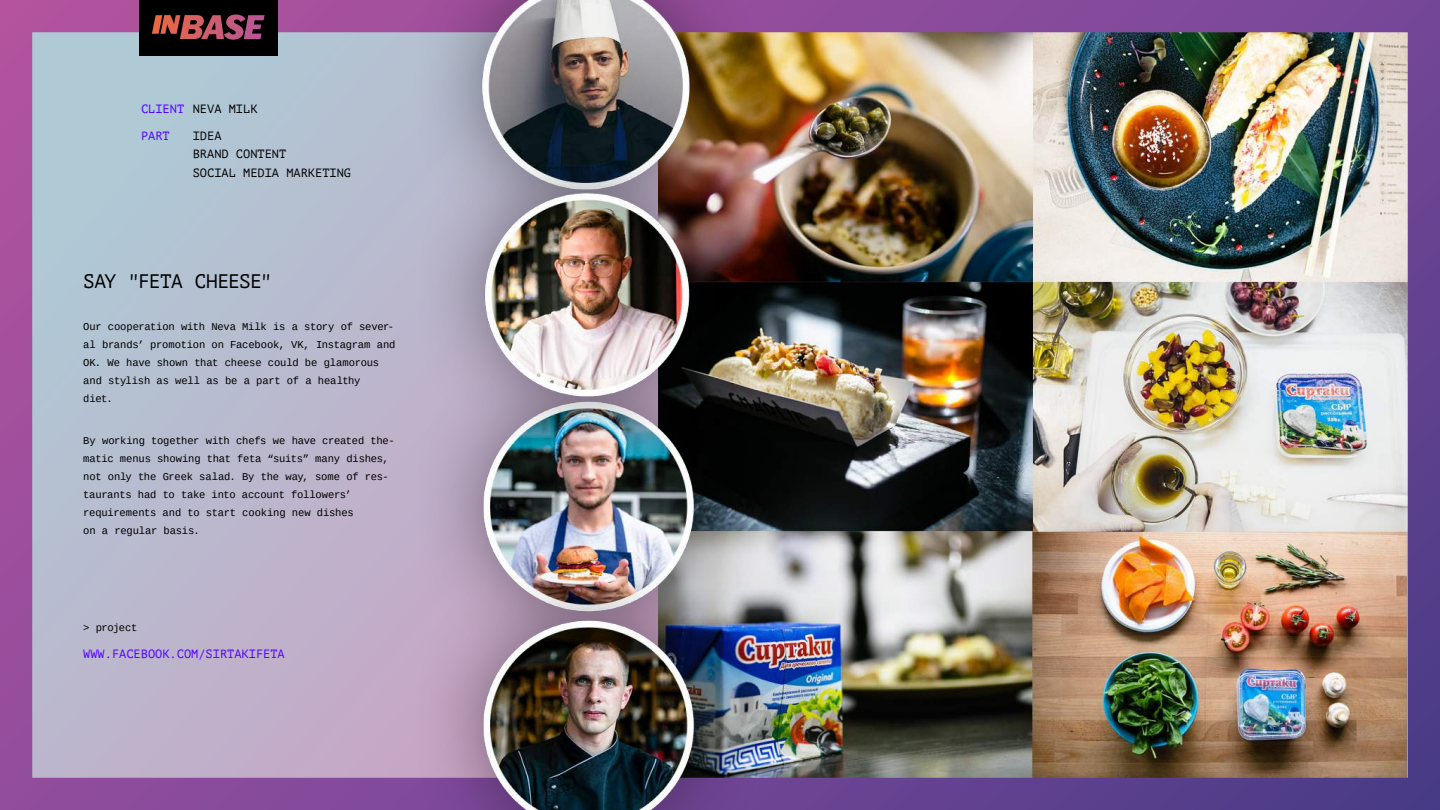
<style>
.page{position:relative;width:1440px;height:810px;background:#fff}
.page>*{position:absolute;margin:0;border:0;box-sizing:border-box;transform-origin:0 0}
.t1{font:19.5px "PT Mono";letter-spacing:-.035em;color:#000}
.t2{font:12px "PT Mono";color:#5000ff}
.t3{font:12px/18.8px "PT Mono";color:#010101}
.t4{font:12px "PT Mono";color:#000}
.t5{font:10.5px/18px "Cousine";letter-spacing:-.02em;color:#000}
</style>
<div class="page">
<img style="left:0;top:0;width:1440px;height:810px">
<div style="left:139px;top:0;width:139px;height:55px;background:#000"></div>
<svg style="left:152px;top:15px;width:113px;height:25px"></svg>
<img style="left:415px;top:0;width:346px;height:810px">
<p class="t2" style="left:141px;top:102px;width:45px">CLIENT</p>
<p class="t2" style="left:141px;top:129px;width:30px">PART</p>
<p class="t3" style="left:193px;top:126px;width:160px">IDEA<br>BRAND CONTENT<br>SOCIAL MEDIA MARKETING</p>
<p class="t4" style="left:193px;top:102px;width:66px">NEVA MILK</p>
<h1 class="t1" style="left:83px;top:271px;width:190px">SAY "FETA CHEESE"</h1>
<p class="t5" style="left:83px;top:318px;width:314px">Our cooperation with Neva Milk is a story of sever&shy;al brands’ promotion on Facebook, VK, Instagram and OK. We have shown that cheese could be glamorous and stylish as well as be a part of a healthy<br>diet.</p>
<p class="t5" style="left:83px;top:432px;width:313px">By working together with chefs we have created the&shy;matic menus showing that feta “suits” many dishes, not only the Greek salad. By the way, some of res&shy;taurants had to take into account followers’ requirements and to start cooking new dishes<br>on a regular basis.</p>
<p class="t5" style="left:83px;top:619px;width:56px">&gt; project</p>
<p class="t2" style="left:83px;top:647px;width:203px">WWW.FACEBOOK.COM/SIRTAKIFETA</p>
</div>
